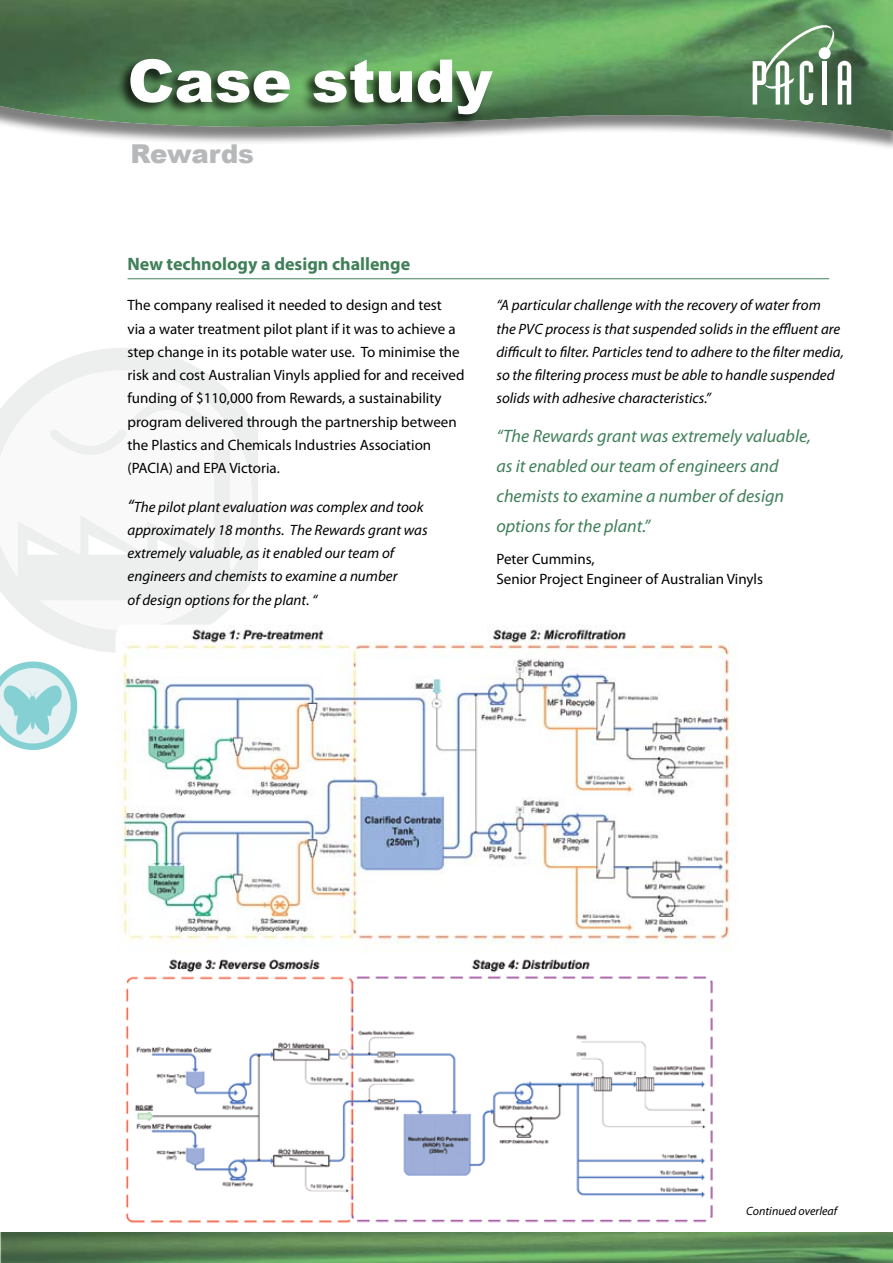
<style>
.page{position:relative;width:893px;height:1263px;background:#fff}
.page>*{position:absolute;margin:0;border:0;box-sizing:border-box;transform-origin:0 0}
.t1{font:900 59.1px "Arial";color:#fff}
.t2{font:900 25.95px "Arial";color:#b6b8ba}
.t3{font:italic 18px/30px "Myriad Pro";color:#407f59}
.t4{font:700 18px "Myriad Pro";color:#407f59}
.t5{font:italic 15px/23.2px "Myriad Pro";color:#000}
.t6{font:15px/23.2px "Myriad Pro";color:#000}
.t7{font:italic 12px "Myriad Pro";color:#000}
.s1{font-size:18px}
</style>
<div class="page">
<svg style="left:0;top:348px;width:258px;height:305px"></svg>
<svg style="left:18px;top:385px;width:212px;height:215px"></svg>
<svg style="left:0;top:661px;width:77px;height:89px"></svg>
<img style="left:0;top:1232px;width:893px;height:31px">
<div style="left:0;top:2px;width:893px;height:149px;background:#000;opacity:.5"></div>
<img style="left:0;top:0;width:893px;height:131px">
<div style="left:116px;top:56px;width:378px;height:72px;background:#000;opacity:.75"></div>
<svg style="left:753px;top:25px;width:98px;height:80px"></svg>
<div style="left:818px;top:47px;width:13px;height:12px;background:#fff;border-radius:50%"></div>
<hr style="left:128px;top:278px;width:701px;height:1px;background:#407f59">
<img style="left:116px;top:625px;width:621px;height:327px">
<img style="left:126px;top:959px;width:587px;height:264px">
<h1 class="t1" style="left:128px;top:48px;width:367px">Case study</h1>
<h2 class="t2" style="left:130px;top:139px;width:125px">Rewards</h2>
<p class="t4" style="left:128px;top:252px;width:284px">New technology a design challenge</p>
<p class="t6" style="left:128px;top:293px;width:338px">The company realised it needed to design and test<br>via a water treatment pilot plant if it was to achieve a step change in its potable water use. To minimise the risk and cost Australian Vinyls applied for and received funding of $110,000 from Rewards, a sustainability program delivered through the partnership between the Plastics and Chemicals Industries Association (PACIA) and EPA Victoria.</p>
<p class="t5" style="left:128px;top:495px;width:302px"><span class="s1">“</span>The pilot plant evaluation was complex and took approximately 18 months. The Rewards grant was extremely valuable, as it enabled our team of engineers and chemists to examine a number<br>of design options for the plant. “</p>
<p class="t5" style="left:496px;top:293px;width:349px">“A particular challenge with the recovery of water from the PVC process is that suspended solids in the effluent are difficult to filter. Particles tend to adhere to the filter media, so the filtering process must be able to handle suspended solids with adhesive characteristics.”</p>
<p class="t3" style="left:496px;top:420px;width:316px">“The Rewards grant was extremely valuable, as it enabled our team of engineers and chemists to examine a number of design options for the plant.”</p>
<p class="t6" style="left:496px;top:549px;width:268px;line-height:19.5px">Peter Cummins,<br>Senior Project Engineer of Australian Vinyls</p>
<p class="t7" style="left:746px;top:1203px;width:93px">Continued overleaf</p>
</div>
